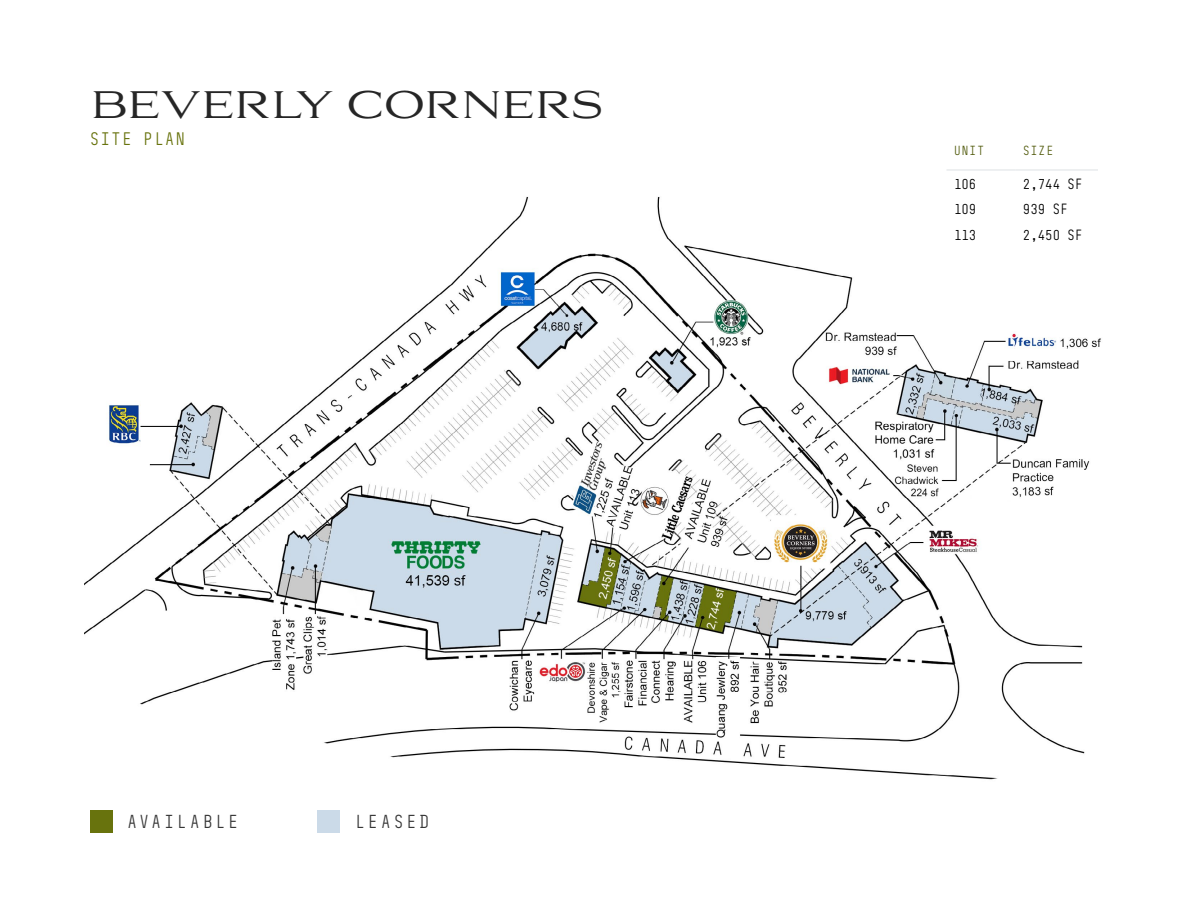
<style>
.page{position:relative;width:1188px;height:918px;background:#fff}
.page>*{position:absolute;margin:0;border:0;box-sizing:border-box;transform-origin:0 0}
.t1{font:300 36px "Aviano Serif";letter-spacing:-.02em;color:#262626}
.t2{font:300 17.1px "BC Sklonar";letter-spacing:.19em;color:#363636}
.t3{font:300 16.5px "BC Sklonar";letter-spacing:.1em;color:#68730d}
.t4{font:300 13.5px "BC Sklonar";color:#000}
.t5{font:300 12px "BC Sklonar";letter-spacing:.1em;color:#525b0d}
</style>
<div class="page">
<img style="left:85px;top:196px;width:1016px;height:584px">
<div style="left:90px;top:810px;width:22px;height:22px;background:#68730d"></div>
<div style="left:318px;top:810px;width:22px;height:22px;background:#cbdae8"></div>
<hr style="left:946px;top:170px;width:70px;height:1px;background:#dde1e4">
<hr style="left:1016px;top:170px;width:82px;height:1px;background:#dde1e4">
<h1 class="t1" style="left:90px;top:82px;width:515px">BEVERLY CORNERS</h1>
<p class="t3" style="left:90px;top:129px;width:96px">SITE PLAN</p>
<p class="t2" style="left:128px;top:811px;width:112px">AVAILABLE</p>
<p class="t2" style="left:355px;top:811px;width:76px">LEASED</p>
<p class="t5" style="left:954px;top:143px;width:31px">UNIT</p>
<p class="t5" style="left:1023px;top:143px;width:31px">SIZE</p>
<p class="t4" style="left:954px;top:175px;width:24px">106</p>
<p class="t4" style="left:1023px;top:175px;width:61px">2,744 SF</p>
<p class="t4" style="left:954px;top:201px;width:24px">109</p>
<p class="t4" style="left:1023px;top:201px;width:46px">939 SF</p>
<p class="t4" style="left:954px;top:227px;width:24px">113</p>
<p class="t4" style="left:1023px;top:227px;width:61px">2,450 SF</p>
</div>
